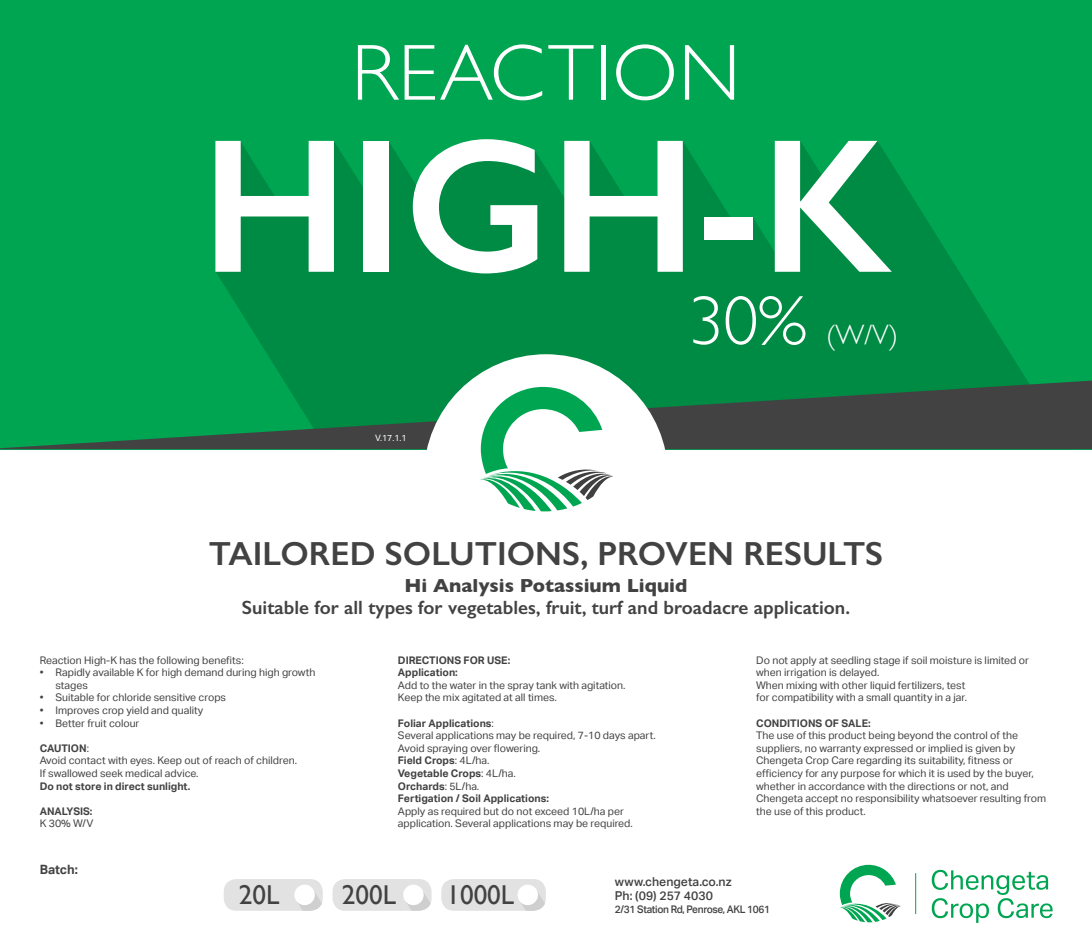
<style>
.page{position:relative;width:1092px;height:943px;background:#fff}
.page>*{position:absolute;margin:0;border:0;box-sizing:border-box;transform-origin:0 0}
.t1{font:600 191.8px "Gill Sans";color:#fff}
.t2{font:300 79.98px "Gill Sans";letter-spacing:.01em;color:#fff}
.t3{font:300 69.65px "Gill Sans";color:#fff}
.t4{font:600 33.6px "Gill Sans";color:#424243}
.t5{font:300 28px "Gill Sans";color:#fff}
.t6{font:27.3px "Gill Sans";color:#424243}
.t7{font:600 19.25px "Gill Sans";color:#424243}
.t8{font:700 19.25px "Gill Sans";color:#424243}
.t9{font:700 12.78px "Aktiv Grotesk";color:#424243}
.t10{font:500 12.25px "Aktiv Grotesk";color:#424243}
.t11{font:10.5px/12.6px "Aktiv Grotesk";color:#424243}
.t12{font:700 10.5px "Aktiv Grotesk";color:#424243}
.t13{font:500 10.5px "Aktiv Grotesk";letter-spacing:-.03em;color:#424243;scale:.96 1}
.t14{font:8.75px "Aktiv Grotesk";color:#fff}
.s1{font-weight:400}
</style>
<div class="page">
<div style="left:0;top:0;width:1091px;height:449px;background:#00a551"></div>
<svg style="left:216px;top:141px;width:811px;height:239px;fill:#008b44"></svg>
<svg style="left:0;top:380px;width:1091px;height:69px"></svg>
<div style="left:424px;top:354px;width:244px;height:244px;background:#fff;border-radius:50%"></div>
<svg style="left:480px;top:387px;width:133px;height:124px"></svg>
<svg style="left:839px;top:864px;width:62px;height:58px"></svg>
<svg style="left:931px;top:869px;width:121px;height:53px"></svg>
<hr style="left:915px;top:873px;width:1px;height:41px;background:#00a551">
<div style="left:224px;top:879px;width:99px;height:31px;background:#e2e2e2;border-radius:13px"></div>
<svg style="left:298px;top:893px;width:24px;height:17px"></svg>
<div style="left:294px;top:884px;width:21px;height:21px;background:#fff;border-radius:50%"></div>
<div style="left:332px;top:879px;width:99px;height:31px;background:#e2e2e2;border-radius:13px"></div>
<svg style="left:408px;top:890px;width:22px;height:20px"></svg>
<div style="left:403px;top:884px;width:20px;height:21px;background:#fff;border-radius:50%"></div>
<div style="left:441px;top:879px;width:105px;height:31px;background:#e2e2e2;border-radius:13px"></div>
<svg style="left:521px;top:893px;width:24px;height:17px"></svg>
<div style="left:517px;top:884px;width:21px;height:21px;background:#fff;border-radius:50%"></div>
<p class="t2" style="left:351px;top:10px;width:390px">REACTION</p>
<p class="t1" style="left:201px;top:91px;width:691px">HIGH-K</p>
<p class="t14" style="left:375px;top:433px;width:33px">V.17.1.1</p>
<p class="t3" style="left:688px;top:266px;width:120px">30%</p>
<p class="t5" style="left:826px;top:313px;width:74px">(W/V)</p>
<p class="t4" style="left:209px;top:533px;width:675px">TAILORED SOLUTIONS, PROVEN RESULTS</p>
<p class="t8" style="left:404px;top:570px;width:284px">Hi Analysis Potassium Liquid</p>
<p class="t7" style="left:242px;top:596px;width:609px">Suitable for all types for vegetables, fruit, turf and broadacre application.</p>
<p class="t11" style="left:756px;top:653px;width:274px">Do not apply at seedling stage if soil moisture is limited or</p>
<p class="t11" style="left:756px;top:666px;width:125px">when irrigation is delayed.</p>
<p class="t11" style="left:756px;top:678px;width:211px">When mixing with other liquid fertilizers, test</p>
<p class="t11" style="left:756px;top:691px;width:212px">for compatibility with a small quantity in a jar.</p>
<p class="t12" style="left:756px;top:716px;width:116px">CONDITIONS OF SALE:</p>
<p class="t11" style="left:756px;top:729px;width:291px">The use of this product being beyond the control of the suppliers, no warranty expressed or implied is given by Chengeta Crop Care regarding its suitability, fitness or efficiency for any purpose for which it is used by the buyer, whether in accordance with the directions or not, and Chengeta accept no responsibility whatsoever resulting from the use of this product.</p>
<p class="t11" style="left:40px;top:653px;width:205px">Reaction High-K has the following benefits:</p>
<p class="t11" style="left:55px;top:666px;width:261px;text-indent:-16px">• Rapidly available K for high demand during high growth stages</p>
<p class="t11" style="left:40px;top:691px;width:188px">• Suitable for chloride sensitive crops</p>
<p class="t11" style="left:40px;top:704px;width:165px">• Improves crop yield and quality</p>
<p class="t11" style="left:40px;top:716px;width:101px">• Better fruit colour</p>
<p class="t12" style="left:40px;top:742px;width:51px">CAUTION<span class="s1">:</span></p>
<p class="t11" style="left:40px;top:754px;width:259px">Avoid contact with eyes. Keep out of reach of children.</p>
<p class="t11" style="left:40px;top:767px;width:160px">If swallowed seek medical advice.</p>
<p class="t12" style="left:40px;top:779px;width:152px">Do not store in direct sunlight.</p>
<p class="t12" style="left:40px;top:805px;width:54px">ANALYSIS:</p>
<p class="t11" style="left:40px;top:817px;width:55px">K 30% W/V</p>
<p class="t12" style="left:398px;top:653px;width:114px">DIRECTIONS FOR USE:</p>
<p class="t12" style="left:398px;top:666px;width:61px">Application:</p>
<p class="t11" style="left:398px;top:678px;width:229px">Add to the water in the spray tank with agitation.</p>
<p class="t11" style="left:398px;top:691px;width:160px">Keep the mix agitated at all times.</p>
<p class="t12" style="left:398px;top:716px;width:97px">Foliar Applications<span class="s1">:</span></p>
<p class="t11" style="left:398px;top:729px;width:259px">Several applications may be required, 7-10 days apart.</p>
<p class="t11" style="left:398px;top:741px;width:144px">Avoid spraying over flowering.</p>
<p class="t12" style="left:398px;top:754px;width:93px">Field Crops<span class="s1">: 4L/ha.</span></p>
<p class="t12" style="left:398px;top:767px;width:119px">Vegetable Crops<span class="s1">: 4L/ha.</span></p>
<p class="t12" style="left:398px;top:779px;width:83px">Orchards<span class="s1">: 5L/ha.</span></p>
<p class="t12" style="left:398px;top:792px;width:152px">Fertigation / Soil Applications:</p>
<p class="t11" style="left:398px;top:804px;width:227px">Apply as required but do not exceed 10L/ha per</p>
<p class="t11" style="left:398px;top:817px;width:236px">application. Several applications may be required.</p>
<p class="t9" style="left:40px;top:861px;width:40px">Batch:</p>
<p class="t6" style="left:239px;top:879px;width:42px">20L</p>
<p class="t6" style="left:342px;top:879px;width:56px">200L</p>
<p class="t6" style="left:446px;top:879px;width:69px">1000L</p>
<p class="t10" style="left:615px;top:874px;width:118px">www.chengeta.co.nz</p>
<p class="t10" style="left:615px;top:888px;width:100px">Ph: (09) 257 4030</p>
<p class="t13" style="left:615px;top:903px;width:163px">2/31 Station Rd, Penrose, AKL 1061</p>
</div>
